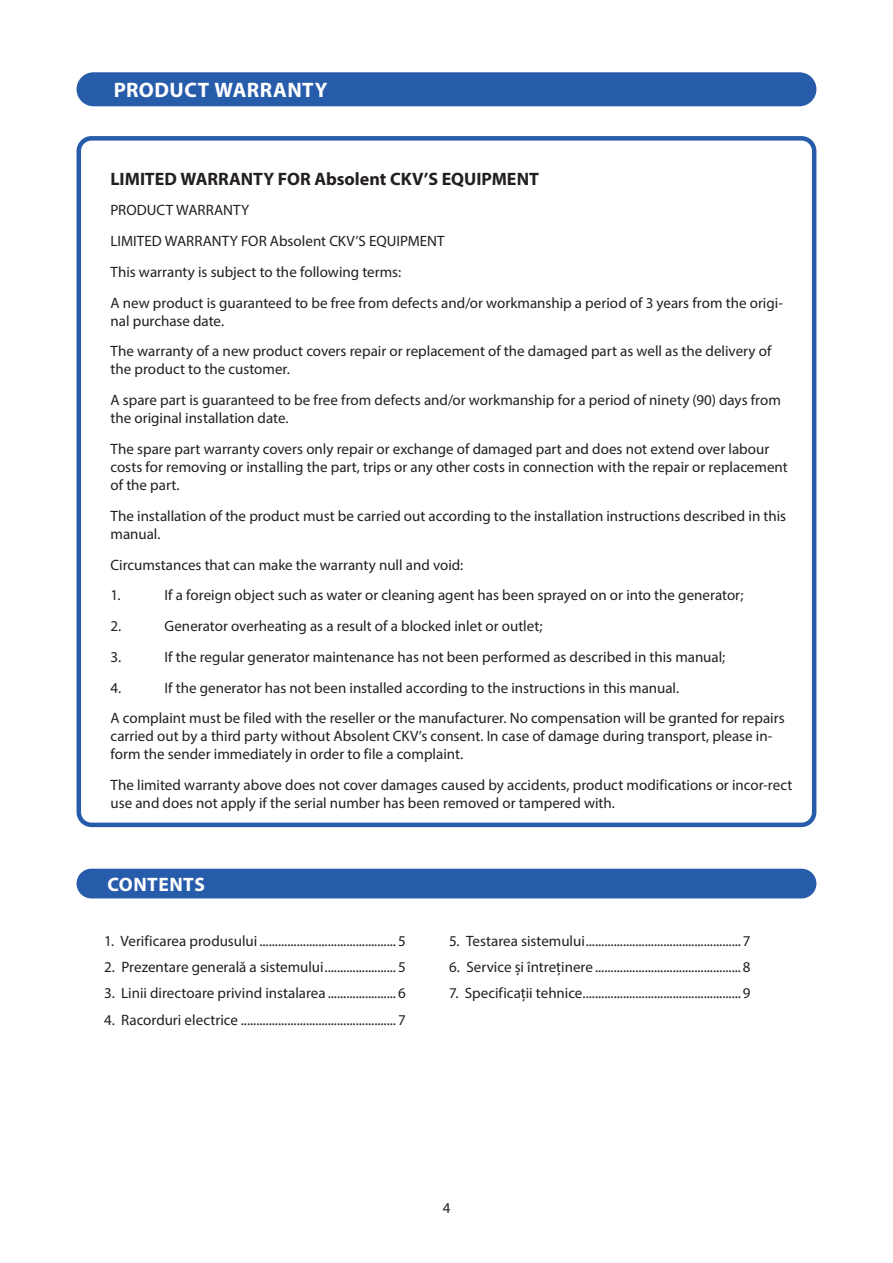
<style>
.page{position:relative;width:893px;height:1263px;background:#fff}
.page>*{position:absolute;margin:0;border:0;box-sizing:border-box;transform-origin:0 0}
.Head_3{font:700 21px "Myriad Pro";letter-spacing:.02em;color:#fff}
.Head_3-2{font:700 19.5px "Myriad Pro";letter-spacing:.02em;color:#fff}
.Head_4{font:700 18px "Myriad Pro";color:#231f20}
.Head_4-2{font:15px/18px "Myriad Pro";color:#231f20}
</style>
<div class="page">
<div style="left:77px;top:72px;width:739px;height:34px;background:#275caa;border-radius:17px"></div>
<div style="left:77px;top:136px;width:739px;height:691px;border:4px solid #275caa;border-radius:13px"></div>
<div style="left:77px;top:869px;width:739px;height:29px;background:#275caa;border-radius:15px"></div>
<p class="Head_3" style="left:114px;top:76px;width:215px">PRODUCT WARRANTY</p>
<p class="Head_4" style="left:111px;top:167px;width:430px">LIMITED WARRANTY FOR Absolent CKV’S EQUIPMENT</p>
<p class="Head_4-2" style="left:111px;top:201px;width:140px">PRODUCT WARRANTY</p>
<p class="Head_4-2" style="left:111px;top:232px;width:335px">LIMITED WARRANTY FOR Absolent CKV’S EQUIPMENT</p>
<p class="Head_4-2" style="left:111px;top:263px;width:292px">This warranty is subject to the following terms:</p>
<p class="Head_4-2" style="left:111px;top:293px;width:674px">A new product is guaranteed to be free from defects and/or workmanship a period of 3 years from the origi&shy;nal purchase date.</p>
<p class="Head_4-2" style="left:111px;top:342px;width:662px">The warranty of a new product covers repair or replacement of the damaged part as well as the delivery of the product to the customer.</p>
<p class="Head_4-2" style="left:111px;top:391px;width:672px">A spare part is guaranteed to be free from defects and/or workmanship for a period of ninety (90) days from the original installation date.</p>
<p class="Head_4-2" style="left:111px;top:440px;width:679px">The spare part warranty covers only repair or exchange of damaged part and does not extend over labour costs for removing or installing the part, trips or any other costs in connection with the repair or replacement of the part.</p>
<p class="Head_4-2" style="left:111px;top:506px;width:677px">The installation of the product must be carried out according to the installation instructions described in this manual.</p>
<p class="Head_4-2" style="left:111px;top:555px;width:354px">Circumstances that can make the warranty null and void:</p>
<p class="Head_4-2" style="left:111px;top:586px;width:12px">1.</p>
<p class="Head_4-2" style="left:165px;top:586px;width:580px">If a foreign object such as water or cleaning agent has been sprayed on or into the generator;</p>
<p class="Head_4-2" style="left:111px;top:617px;width:12px">2.</p>
<p class="Head_4-2" style="left:165px;top:617px;width:379px">Generator overheating as a result of a blocked inlet or outlet;</p>
<p class="Head_4-2" style="left:111px;top:647px;width:12px">3.</p>
<p class="Head_4-2" style="left:165px;top:647px;width:562px">If the regular generator maintenance has not been performed as described in this manual;</p>
<p class="Head_4-2" style="left:111px;top:678px;width:12px">4.</p>
<p class="Head_4-2" style="left:165px;top:678px;width:516px">If the generator has not been installed according to the instructions in this manual.</p>
<p class="Head_4-2" style="left:111px;top:709px;width:676px">A complaint must be filed with the reseller or the manufacturer. No compensation will be granted for repairs carried out by a third party without Absolent CKV’s consent. In case of damage during transport, please in&shy;form the sender immediately in order to file a complaint.</p>
<p class="Head_4-2" style="left:111px;top:776px;width:683px">The limited warranty above does not cover damages caused by accidents, product modifications or incor-rect use and does not apply if the serial number has been removed or tampered with.</p>
<p class="Head_3-2" style="left:107px;top:871px;width:99px">CONTENTS</p>
<p class="Head_4-2" style="left:104px;top:931px;width:303px">1. Verificarea produsului ............................................ 5</p>
<p class="Head_4-2" style="left:104px;top:958px;width:303px">2. Prezentare generală a sistemului....................... 5</p>
<p class="Head_4-2" style="left:104px;top:984px;width:303px">3. Linii directoare privind instalarea ...................... 6</p>
<p class="Head_4-2" style="left:104px;top:1010px;width:303px">4. Racorduri electrice ..................................................7</p>
<p class="Head_4-2" style="left:449px;top:931px;width:303px">5. Testarea sistemului.................................................. 7</p>
<p class="Head_4-2" style="left:449px;top:958px;width:303px">6. Service și întreținere ............................................... 8</p>
<p class="Head_4-2" style="left:449px;top:984px;width:303px">7. Specificații tehnice................................................... 9</p>
<p class="Head_4-2" style="left:443px;top:1198px;width:9px">4</p>
</div>
